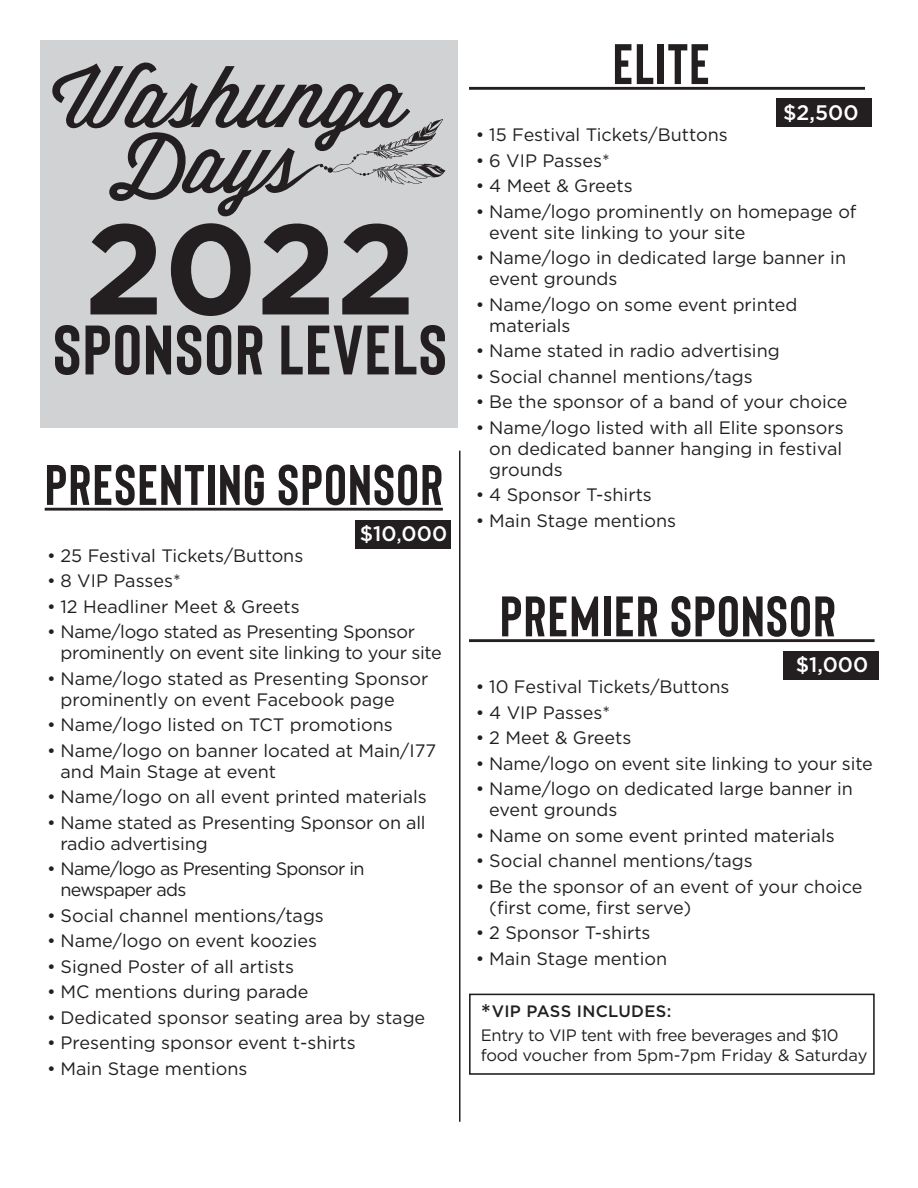
<style>
.page{position:relative;width:918px;height:1188px;background:#fff}
.page>*{position:absolute;margin:0;border:0;box-sizing:border-box;transform-origin:0 0}
.t1{font:700 128.1px "Gotham";color:#231f20}
.t2{font:700 69.9px "Bison";letter-spacing:.02em;color:#231f20;scale:1.05 1}
.t3{font:700 57px "Bison";letter-spacing:.025em;color:#231f20}
.t4{font:500 21px "Gotham";color:#fff}
.t5{font:18px/21px "Gotham";color:#231f20}
.t6{font:18px/21px "Gotham";letter-spacing:-.02em;color:#231f20}
.t7{font:18px/21px "Gotham";letter-spacing:-.04em;color:#231f20}
.t8{font:16.5px/19.8px "Gotham";letter-spacing:-.02em;color:#231f20}
.t9{font:500 16.5px "Gotham";letter-spacing:.02em;color:#231f20}
.s1{font-size:18px}
.s2{font-size:24px}
</style>
<div class="page">
<div style="left:776px;top:99px;width:96px;height:28px;background:#231f20"></div>
<div style="left:355px;top:520px;width:95px;height:28px;background:#231f20"></div>
<div style="left:40px;top:40px;width:417px;height:388px;background:#d1d2d4"></div>
<svg style="left:52px;top:62px;width:393px;height:155px"></svg>
<hr style="left:459px;top:451px;width:1px;height:671px;background:#231f20">
<hr style="left:469px;top:87px;width:396px;height:3px;background:#231f20">
<hr style="left:45px;top:508px;width:398px;height:3px;background:#231f20">
<div style="left:784px;top:651px;width:95px;height:29px;background:#231f20"></div>
<hr style="left:469px;top:639px;width:406px;height:3px;background:#231f20">
<div style="left:469px;top:994px;width:406px;height:81px;border:2px solid #231f20"></div>
<p class="t1" style="left:84px;top:184px;width:333px">2022</p>
<p class="t2" style="left:53px;top:312px;width:376px">SPONSOR LEVELS</p>
<p class="t3" style="left:45px;top:454px;width:400px">PRESENTING SPONSOR</p>
<p class="t4" style="left:360px;top:520px;width:89px">$10<span class="s1">,</span>000</p>
<p class="t5" style="left:47px;top:545px;width:258px">• 25 Festival Tickets/Buttons</p>
<p class="t5" style="left:47px;top:570px;width:135px">• 8 VIP Passes*</p>
<p class="t5" style="left:47px;top:596px;width:254px">• 12 Headliner Meet &amp; Greets</p>
<p class="t6" style="left:61px;top:621px;width:383px;text-indent:-13px">• Name/logo stated as Presenting Sponsor prominently on event site linking to your site</p>
<p class="t5" style="left:61px;top:668px;width:369px;text-indent:-13px">• Name/logo stated as Presenting Sponsor prominently on event Facebook page</p>
<p class="t5" style="left:47px;top:714px;width:347px">• Name/logo listed on TCT promotions</p>
<p class="t5" style="left:61px;top:740px;width:377px;text-indent:-13px">• Name/logo on banner located at Main/I77 and Main Stage at event</p>
<p class="t5" style="left:47px;top:786px;width:381px">• Name/logo on all event printed materials</p>
<p class="t5" style="left:61px;top:812px;width:367px;text-indent:-13px">• Name stated as Presenting Sponsor on all radio advertising</p>
<p class="t7" style="left:61px;top:858px;width:305px;text-indent:-13px">• Name/logo as Presenting Sponsor in newspaper ads</p>
<p class="t5" style="left:47px;top:905px;width:278px">• Social channel mentions/tags</p>
<p class="t5" style="left:47px;top:930px;width:272px">• Name/logo on event koozies</p>
<p class="t5" style="left:47px;top:956px;width:249px">• Signed Poster of all artists</p>
<p class="t5" style="left:47px;top:981px;width:263px">• MC mentions during parade</p>
<p class="t5" style="left:47px;top:1007px;width:380px">• Dedicated sponsor seating area by stage</p>
<p class="t5" style="left:47px;top:1032px;width:310px">• Presenting sponsor event t-shirts</p>
<p class="t5" style="left:47px;top:1058px;width:202px">• Main Stage mentions</p>
<p class="t3" style="left:613px;top:33px;width:99px">ELITE</p>
<p class="t4" style="left:783px;top:99px;width:77px">$2,500</p>
<p class="t5" style="left:476px;top:124px;width:253px">• 15 Festival Tickets/Buttons</p>
<p class="t5" style="left:476px;top:149px;width:136px">• 6 VIP Passes*</p>
<p class="t5" style="left:476px;top:175px;width:159px">• 4 Meet &amp; Greets</p>
<p class="t5" style="left:489px;top:200px;width:369px;text-indent:-14px">• Name/logo prominently on homepage of event site linking to your site</p>
<p class="t5" style="left:489px;top:247px;width:358px;text-indent:-14px">• Name/logo in dedicated large banner in event grounds</p>
<p class="t5" style="left:489px;top:293px;width:310px;text-indent:-14px">• Name/logo on some event printed materials</p>
<p class="t5" style="left:476px;top:340px;width:305px">• Name stated in radio advertising</p>
<p class="t5" style="left:476px;top:365px;width:278px">• Social channel mentions/tags</p>
<p class="t5" style="left:476px;top:391px;width:373px">• Be the sponsor of a band of your choice</p>
<p class="t5" style="left:489px;top:416px;width:356px;text-align:justify;text-indent:-14px">• Name/logo listed with all Elite sponsors on dedicated banner hanging in festival grounds</p>
<p class="t5" style="left:476px;top:484px;width:178px">• 4 Sponsor T-shirts</p>
<p class="t5" style="left:476px;top:509px;width:202px">• Main Stage mentions</p>
<p class="t3" style="left:500px;top:585px;width:337px">PREMIER SPONSOR</p>
<p class="t4" style="left:796px;top:651px;width:74px">$1,000</p>
<p class="t5" style="left:476px;top:676px;width:255px">• 10 Festival Tickets/Buttons</p>
<p class="t5" style="left:476px;top:702px;width:136px">• 4 VIP Passes*</p>
<p class="t5" style="left:476px;top:727px;width:157px">• 2 Meet &amp; Greets</p>
<p class="t5" style="left:476px;top:753px;width:399px">• Name/logo on event site linking to your site</p>
<p class="t5" style="left:489px;top:778px;width:365px;text-indent:-14px">• Name/logo on dedicated large banner in event grounds</p>
<p class="t5" style="left:476px;top:825px;width:361px">• Name on some event printed materials</p>
<p class="t5" style="left:476px;top:850px;width:278px">• Social channel mentions/tags</p>
<p class="t5" style="left:489px;top:876px;width:375px;text-indent:-14px">• Be the sponsor of an event of your choice (first come, first serve)</p>
<p class="t5" style="left:476px;top:922px;width:176px">• 2 Sponsor T-shirts</p>
<p class="t5" style="left:476px;top:948px;width:193px">• Main Stage mention</p>
<p class="t9" style="left:481px;top:1000px;width:192px"><span class="s2">*</span>VIP PASS INCLUDES:</p>
<p class="t8" style="left:481px;top:1025px;width:388px">Entry to VIP tent with free beverages and $10 food voucher from 5pm-7pm Friday &amp; Saturday</p>
</div>
